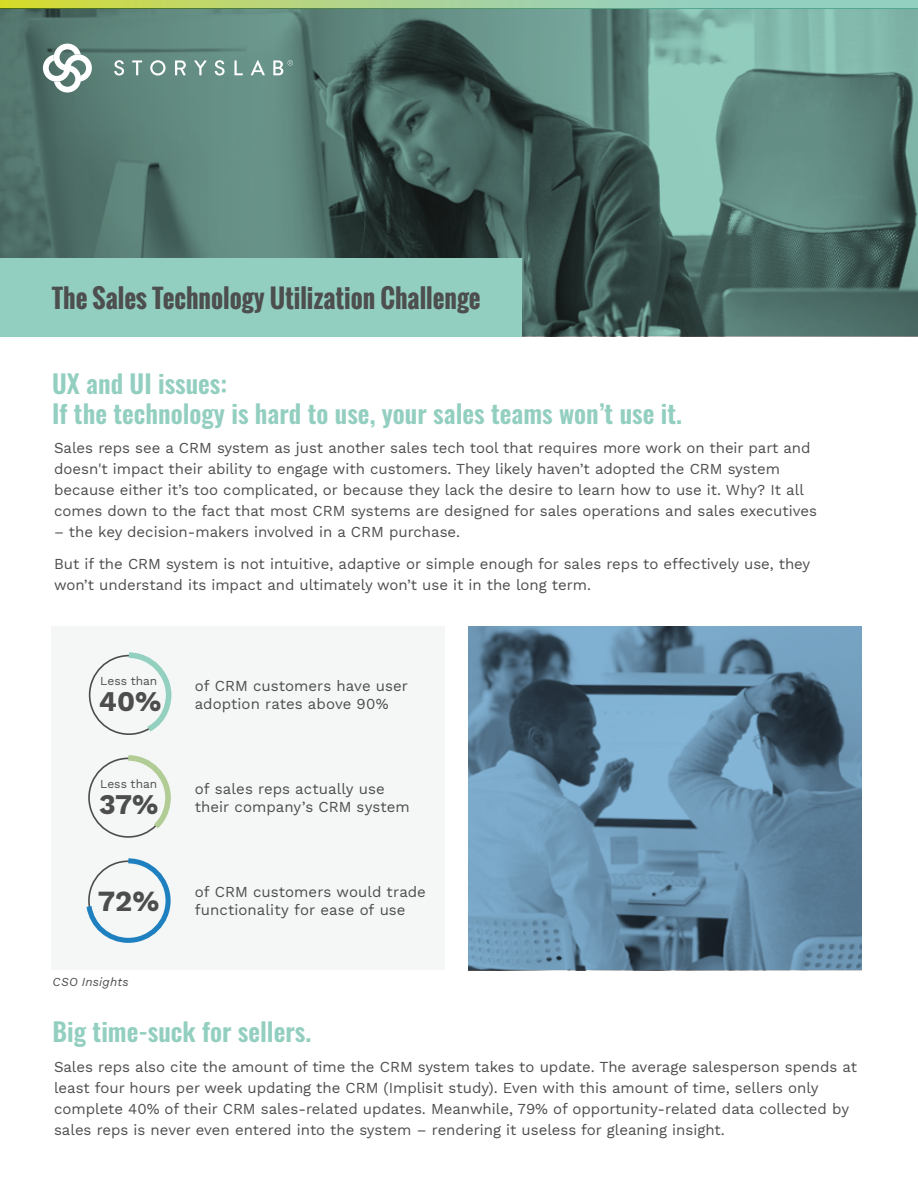
<style>
.page{position:relative;width:918px;height:1188px;background:#fff}
.page>*{position:absolute;margin:0;border:0;box-sizing:border-box;transform-origin:0 0}
.t1{font:700 28.8px "Work Sans";color:#4d4d4d}
.t2{font:700 28.05px "Work Sans";color:#4d4d4d}
.t3{font:600 25.5px/30px "Oswald";color:#93cfc0}
.t4{font:700 25.5px "Oswald";color:#4d4e4e}
.t5{font:15px/21px "Work Sans";color:#4e4e4e}
.t6{font:15px/18px "Work Sans";letter-spacing:.005em;color:#4d4d4d}
.t7{font:12px "Work Sans";color:#4d4d4d}
.t8{font:italic 12px "Work Sans";letter-spacing:.015em;color:#4d4d4d}
</style>
<div class="page">
<div style="left:52px;top:626px;width:393px;height:344px;background:#f4f7f6"></div>
<svg style="left:86px;top:858px;width:85px;height:85px"></svg>
<svg style="left:88px;top:652px;width:84px;height:83px"></svg>
<div style="left:88px;top:758px;width:80px;height:80px;border:2px solid #4e4d4d;border-radius:50%"></div>
<svg style="left:123px;top:755px;width:48px;height:79px"></svg>
<svg style="left:0;top:0;width:918px;height:8px;background:#abd391"></svg>
<svg style="left:0;top:8px;width:918px;height:328px;background:#547770"></svg>
<div style="left:0;top:258px;width:522px;height:78px;background:#93cfc0"></div>
<svg style="left:43px;top:44px;width:49px;height:49px"></svg>
<svg style="left:114px;top:60px;width:10px;height:16px"></svg>
<svg style="left:132px;top:60px;width:10px;height:15px"></svg>
<svg style="left:150px;top:60px;width:16px;height:16px"></svg>
<svg style="left:175px;top:60px;width:11px;height:15px"></svg>
<svg style="left:194px;top:60px;width:13px;height:15px"></svg>
<svg style="left:215px;top:60px;width:10px;height:16px"></svg>
<svg style="left:234px;top:60px;width:9px;height:15px"></svg>
<svg style="left:251px;top:60px;width:14px;height:15px"></svg>
<svg style="left:273px;top:60px;width:20px;height:15px"></svg>
<svg style="left:469px;top:626px;width:393px;height:343px;background:#6086a0"></svg>
<h3 class="t4" style="left:52px;top:279px;width:430px">The Sales Technology Utilization Challenge</h3>
<h3 class="t3" style="left:52px;top:371px;width:631px">UX and UI issues:<br>If the technology is hard to use, your sales teams won’t use it.</h3>
<p class="t5" style="left:54px;top:437px;width:765px">Sales reps see a CRM system as just another sales tech tool that requires more work on their part and doesn't impact their ability to engage with customers. They likely haven’t adopted the CRM system because either it’s too complicated, or because they lack the desire to learn how to use it. Why? It all comes down to the fact that most CRM systems are designed for sales operations and sales executives</p>
<p class="t5" style="left:54px;top:516px;width:758px;line-height:31.5px">– the key decision-makers involved in a CRM purchase.<br>But if the CRM system is not intuitive, adaptive or simple enough for sales reps to effectively use, they</p>
<p class="t5" style="left:54px;top:574px;width:538px">won’t understand its impact and ultimately won’t use it in the long term.</p>
<p class="t7" style="left:100px;top:672px;width:58px">Less than</p>
<h2 class="t2" style="left:99px;top:680px;width:64px">40%</h2>
<p class="t7" style="left:100px;top:775px;width:58px">Less than</p>
<h2 class="t2" style="left:99px;top:783px;width:61px">37%</h2>
<h1 class="t1" style="left:98px;top:879px;width:63px">72%</h1>
<p class="t8" style="left:53px;top:972px;width:78px">CSO Insights</p>
<p class="t6" style="left:195px;top:676px;width:215px">of CRM customers have user adoption rates above 90%</p>
<p class="t6" style="left:195px;top:779px;width:217px">of sales reps actually use their company’s CRM system</p>
<p class="t6" style="left:195px;top:882px;width:233px">of CRM customers would trade functionality for ease of use</p>
<h3 class="t3" style="left:53px;top:1018px;width:260px">Big time-suck for sellers.</h3>
<p class="t5" style="left:54px;top:1056px;width:805px">Sales reps also cite the amount of time the CRM system takes to update. The average salesperson spends at least four hours per week updating the CRM (Implisit study). Even with this amount of time, sellers only complete 40% of their CRM sales-related updates. Meanwhile, 79% of opportunity-related data collected by sales reps is never even entered into the system – rendering it useless for gleaning insight.</p>
</div>
